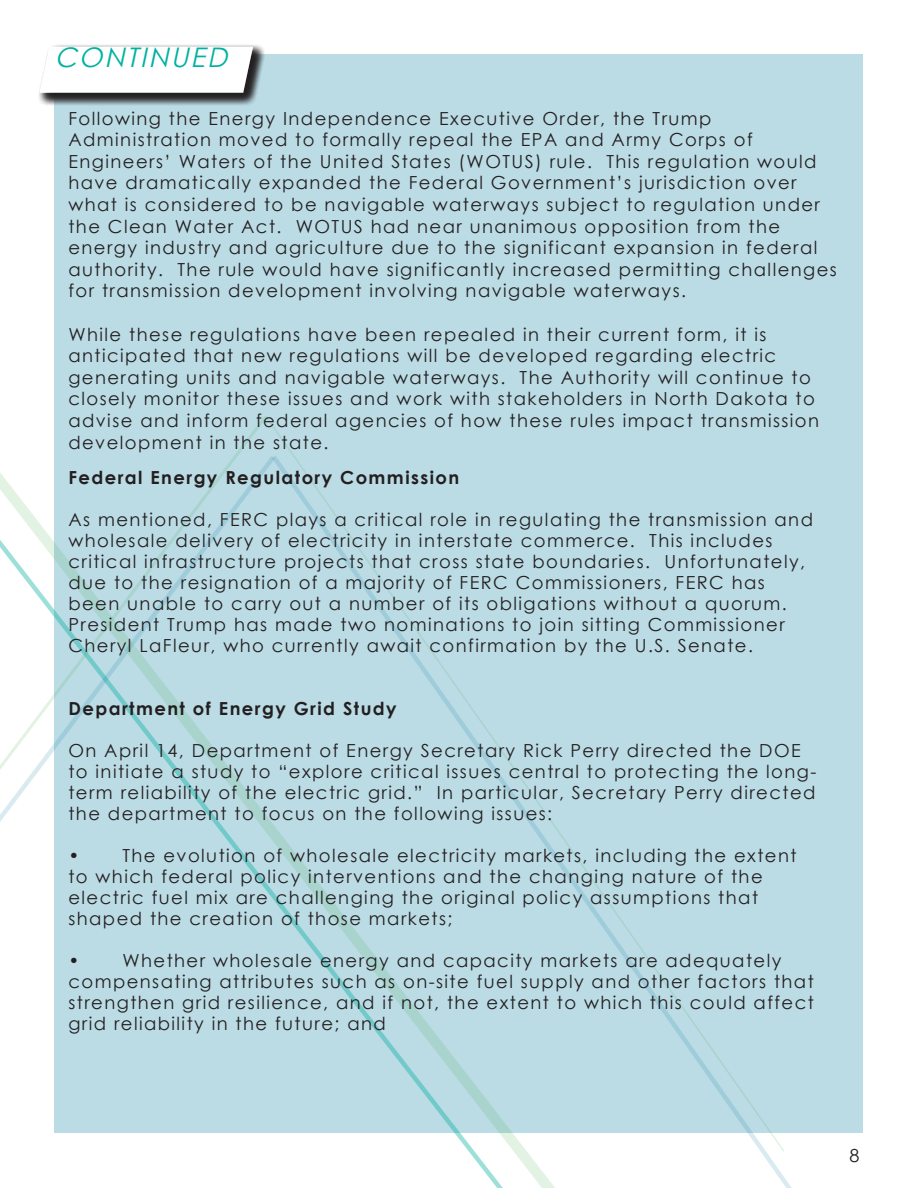
<style>
.page{position:relative;width:918px;height:1188px;background:#fff}
.page>*{position:absolute;margin:0;border:0;box-sizing:border-box;transform-origin:0 0}
.t1{font:italic 27px "Century Gothic";color:#00b2a0}
.t2{font:18px/21px "Century Gothic";letter-spacing:.08em;color:#231f20}
.t3{font:700 18px "Century Gothic";letter-spacing:.08em;color:#231f20}
</style>
<div class="page">
<div style="left:54px;top:55px;width:808px;height:1078px;background:#bbdbe5"></div>
<svg style="left:0;top:455px;width:270px;height:440px"></svg>
<svg style="left:270px;top:454px;width:522px;height:734px"></svg>
<div style="left:37px;top:44px;width:229px;height:62px;background:#231f20;opacity:.75"></div>
<div style="left:40px;top:47px;width:213px;height:46px;background:#fff"></div>
<p class="t1" style="left:55px;top:38px;width:182px">CONTINUED</p>
<p class="t2" style="left:68px;top:107px;width:770px;line-height:21.6px">Following the Energy Independence Executive Order, the Trump Administration moved to formally repeal the EPA and Army Corps of Engineers’ Waters of the United States (WOTUS) rule. This regulation would have dramatically expanded the Federal Government’s jurisdiction over what is considered to be navigable waterways subject to regulation under the Clean Water Act. WOTUS had near unanimous opposition from the energy industry and agriculture due to the significant expansion in federal authority. The rule would have significantly increased permitting challenges for transmission development involving navigable waterways.</p>
<p class="t2" style="left:68px;top:323px;width:752px;line-height:21.6px">While these regulations have been repealed in their current form, it is anticipated that new regulations will be developed regarding electric generating units and navigable waterways. The Authority will continue to closely monitor these issues and work with stakeholders in North Dakota to advise and inform federal agencies of how these rules impact transmission development in the state.</p>
<p class="t3" style="left:68px;top:464px;width:392px">Federal Energy Regulatory Commission</p>
<p class="t2" style="left:68px;top:509px;width:746px">As mentioned, FERC plays a critical role in regulating the transmission and wholesale delivery of electricity in interstate commerce. This includes critical infrastructure projects that cross state boundaries. Unfortunately, due to the resignation of a majority of FERC Commissioners, FERC has been unable to carry out a number of its obligations without a quorum.<br>President Trump has made two nominations to join sitting Commissioner Cheryl LaFleur, who currently await confirmation by the U.S. Senate.</p>
<p class="t3" style="left:68px;top:695px;width:330px">Department of Energy Grid Study</p>
<p class="t2" style="left:68px;top:740px;width:750px">On April 14, Department of Energy Secretary Rick Perry directed the DOE to initiate a study to “explore critical issues central to protecting the long&shy;term reliability of the electric grid.” In particular, Secretary Perry directed the department to focus on the following issues:</p>
<p class="t2" style="left:68px;top:845px;width:730px">• The evolution of wholesale electricity markets, including the extent to which federal policy interventions and the changing nature of the electric fuel mix are challenging the original policy assumptions that shaped the creation of those markets;</p>
<p class="t2" style="left:68px;top:950px;width:747px">• Whether wholesale energy and capacity markets are adequately compensating attributes such as on-site fuel supply and other factors that strengthen grid resilience, and if not, the extent to which this could affect grid reliability in the future; and</p>
<p class="t2" style="left:850px;top:1145px;width:11px">8</p>
</div>
